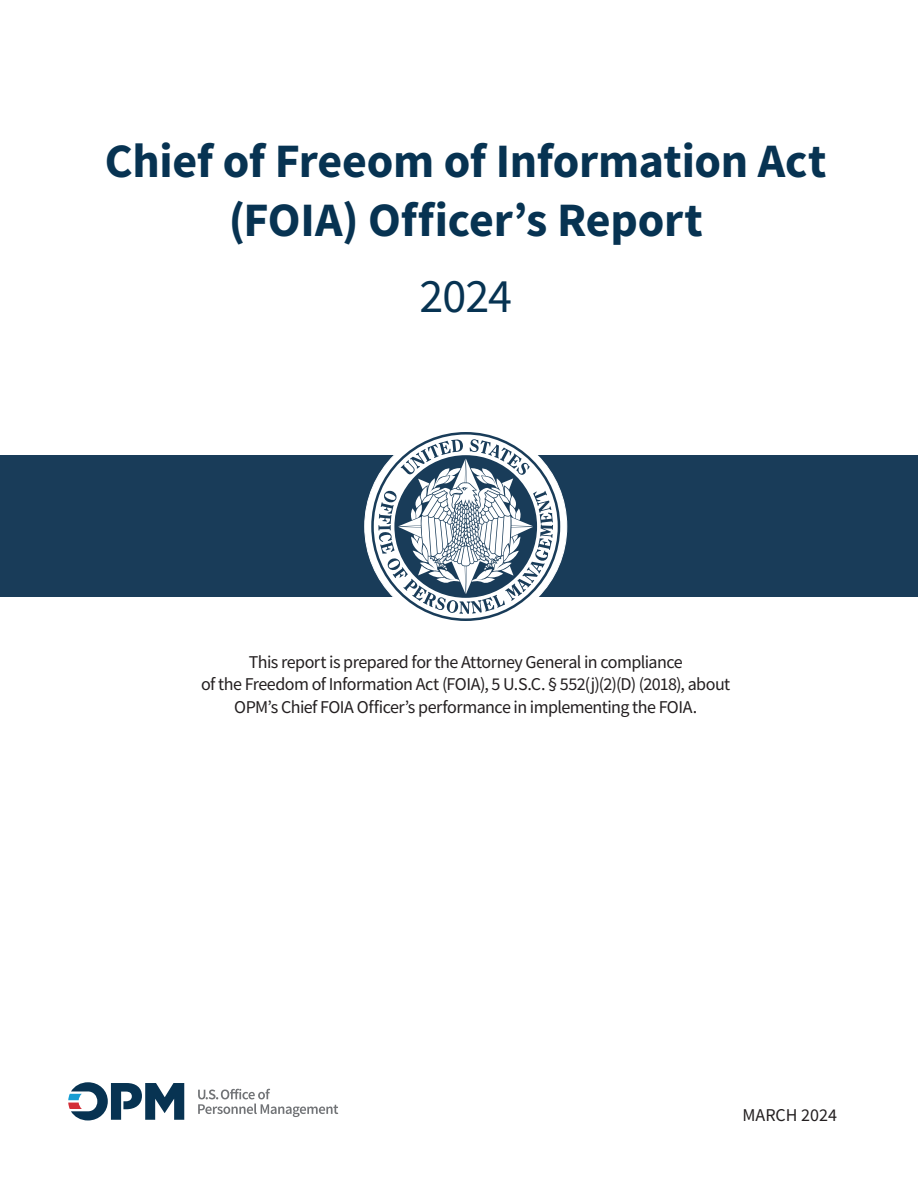
<style>
.page{position:relative;width:918px;height:1188px;background:#fff}
.page>*{position:absolute;margin:0;border:0;box-sizing:border-box;transform-origin:0 0}
.H1_Title{font:700 48px/58.5px "Source Sans Pro";letter-spacing:-.005em;color:#073352;text-align:center}
.H1_Title-2{font:48px "Source Sans Pro";color:#073352}
.P_FrontCover_Citatio{font:18px/22.5px "Source Sans Pro";letter-spacing:-.03em;color:#231f20;text-align:center}
.P_Volume_Date{font:18px "Source Sans Pro";color:#231f20}
</style>
<div class="page">
<div style="left:0;top:456px;width:918px;height:141px;background:#193c59"></div>
<div style="left:365px;top:425px;width:202px;height:203px;background:#fff;border-radius:50%"></div>
<svg style="left:371px;top:432px;width:189px;height:189px"></svg>
<svg style="left:198px;top:1089px;width:140px;height:28px"></svg>
<svg style="left:68px;top:1082px;width:116px;height:38px"></svg>
<h1 class="H1_Title" style="left:105px;top:132px;width:723px">Chief of Freeom of Information Act (FOIA) Officer’s Report</h1>
<h1 class="H1_Title-2" style="left:419px;top:266px;width:94px">2024</h1>
<p class="P_FrontCover_Citatio" style="left:201px;top:651px;width:531px">This report is prepared for the Attorney General in compliance<br>of the Freedom of Information Act (FOIA), 5 U.S.C. § 552(j)(2)(D) (2018), about<br>OPM’s Chief FOIA Officer’s performance in implementing the FOIA.</p>
<p class="P_Volume_Date" style="left:742px;top:1103px;width:96px">MARCH 2024</p>
</div>
